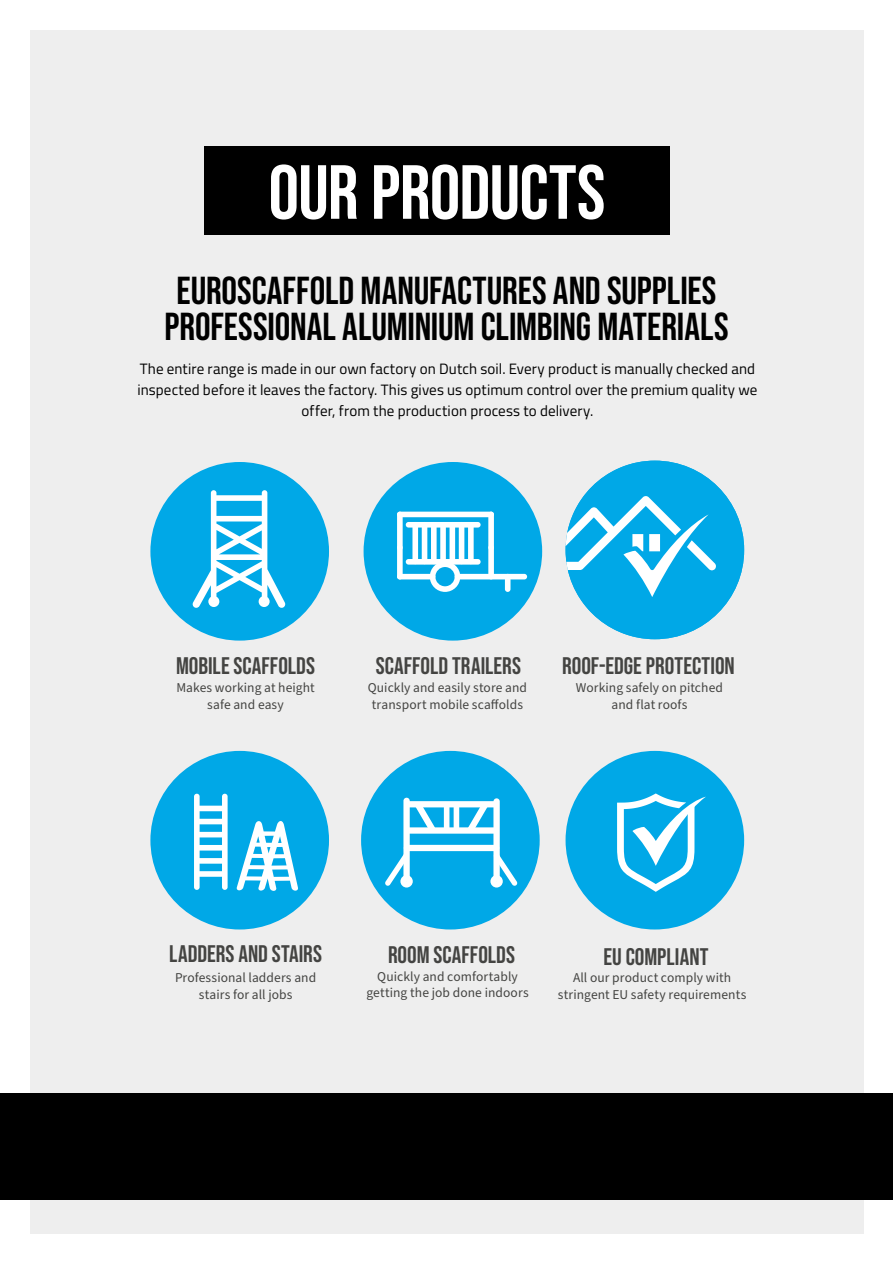
<style>
.page{position:relative;width:893px;height:1263px;background:#fff}
.page>*{position:absolute;margin:0;border:0;box-sizing:border-box;transform-origin:0 0}
.t1{font:76.5px "Bebas Neue";letter-spacing:-.01em;color:#fff}
.t2{font:39px/36px "Bebas Neue";color:#000;text-align:center}
.t3{font:24px "Bebas Neue";letter-spacing:.005em;color:#444442}
.t4{font:15px/21px "Titillium Web";letter-spacing:.005em;color:#000;text-align:center}
.t5{font:13.5px/16.5px "Source Sans Pro";letter-spacing:.005em;color:#444442;text-align:center}
</style>
<div class="page">
<div style="left:30px;top:30px;width:833px;height:1203px;background:#eee"></div>
<div style="left:150px;top:462px;width:179px;height:179px;background:#00a8e7;border-radius:50%"></div>
<svg style="left:192px;top:490px;width:94px;height:118px"></svg>
<div style="left:0;top:1093px;width:893px;height:106px;background:#000"></div>
<div style="left:204px;top:146px;width:466px;height:88px;background:#000"></div>
<div style="left:364px;top:462px;width:178px;height:179px;background:#00a8e7;border-radius:50%"></div>
<div style="left:397px;top:574px;width:38px;height:5px;background:#fff;border-radius:3px"></div>
<div style="left:455px;top:574px;width:72px;height:5px;background:#fff;border-radius:3px"></div>
<div style="left:397px;top:545px;width:6px;height:34px;background:#fff;border-radius:3px"></div>
<div style="left:488px;top:545px;width:6px;height:34px;background:#fff;border-radius:3px"></div>
<div style="left:505px;top:574px;width:5px;height:18px;background:#fff;border-radius:3px"></div>
<svg style="left:430px;top:565px;width:30px;height:27px"></svg>
<div style="left:397px;top:512px;width:6px;height:38px;background:#fff;border-radius:3px"></div>
<div style="left:488px;top:512px;width:6px;height:38px;background:#fff;border-radius:3px"></div>
<div style="left:397px;top:512px;width:97px;height:5px;background:#fff;border-radius:3px"></div>
<div style="left:406px;top:559px;width:75px;height:6px;background:#fff;border-radius:3px"></div>
<div style="left:406px;top:522px;width:75px;height:5px;background:#fff;border-radius:3px"></div>
<div style="left:412px;top:522px;width:6px;height:42px;background:#fff;border-radius:3px"></div>
<div style="left:422px;top:522px;width:5px;height:42px;background:#fff;border-radius:3px"></div>
<div style="left:431px;top:522px;width:6px;height:42px;background:#fff;border-radius:3px"></div>
<div style="left:440px;top:522px;width:6px;height:42px;background:#fff;border-radius:3px"></div>
<div style="left:449px;top:522px;width:6px;height:42px;background:#fff;border-radius:3px"></div>
<div style="left:459px;top:522px;width:5px;height:42px;background:#fff;border-radius:3px"></div>
<div style="left:468px;top:522px;width:6px;height:42px;background:#fff;border-radius:3px"></div>
<div style="left:361px;top:751px;width:179px;height:178px;background:#00a8e7;border-radius:50%"></div>
<div style="left:406px;top:827px;width:91px;height:7px;background:#fff;border-radius:3px"></div>
<div style="left:404px;top:845px;width:95px;height:6px;background:#fff;border-radius:3px"></div>
<div style="left:406px;top:801px;width:91px;height:6px;background:#fff;border-radius:3px"></div>
<svg style="left:466px;top:807px;width:22px;height:21px"></svg>
<svg style="left:415px;top:807px;width:22px;height:21px"></svg>
<div style="left:403px;top:798px;width:7px;height:81px;background:#fff;border-radius:3px"></div>
<svg style="left:385px;top:853px;width:28px;height:34px"></svg>
<div style="left:493px;top:798px;width:7px;height:82px;background:#fff;border-radius:3px"></div>
<svg style="left:490px;top:853px;width:28px;height:34px"></svg>
<div style="left:444px;top:804px;width:5px;height:29px;background:#fff;border-radius:3px"></div>
<div style="left:454px;top:804px;width:5px;height:29px;background:#fff;border-radius:3px"></div>
<div style="left:150px;top:751px;width:179px;height:178px;background:#00a8e7;border-radius:50%"></div>
<div style="left:194px;top:794px;width:6px;height:96px;background:#fff;border-radius:3px"></div>
<div style="left:222px;top:794px;width:6px;height:96px;background:#fff;border-radius:3px"></div>
<div style="left:195px;top:806px;width:32px;height:5px;background:#fff;border-radius:3px"></div>
<div style="left:195px;top:819px;width:32px;height:5px;background:#fff;border-radius:3px"></div>
<div style="left:195px;top:832px;width:32px;height:5px;background:#fff;border-radius:3px"></div>
<div style="left:195px;top:845px;width:32px;height:5px;background:#fff;border-radius:3px"></div>
<div style="left:195px;top:858px;width:32px;height:6px;background:#fff;border-radius:3px"></div>
<div style="left:195px;top:871px;width:32px;height:6px;background:#fff;border-radius:3px"></div>
<svg style="left:236px;top:821px;width:62px;height:70px"></svg>
<svg style="left:566px;top:461px;width:178px;height:178px"></svg>
<div style="left:566px;top:751px;width:178px;height:178px;background:#00a8e7;border-radius:50%"></div>
<svg style="left:617px;top:793px;width:89px;height:99px"></svg>
<h1 class="t1" style="left:268px;top:149px;width:338px">OUR PRODUCTS</h1>
<h2 class="t2" style="left:164px;top:272px;width:566px">EUROSCAFFOLD MANUFACTURES AND SUPPLIES<br>PROFESSIONAL ALUMINIUM CLIMBING MATERIALS</h2>
<p class="t4" style="left:137px;top:357px;width:621px">The entire range is made in our own factory on Dutch soil. Every product is manually checked and inspected before it leaves the factory. This gives us optimum control over the premium quality we offer, from the production process to delivery.</p>
<h3 class="t3" style="left:176px;top:652px;width:140px">MOBILE SCAFFOLDS</h3>
<p class="t5" style="left:176px;top:680px;width:140px">Makes working at height safe and easy</p>
<p class="t5" style="left:368px;top:680px;width:161px">Quickly and easily store and transport mobile scaffolds</p>
<h3 class="t3" style="left:376px;top:652px;width:147px">SCAFFOLD TRAILERS</h3>
<h3 class="t3" style="left:562px;top:652px;width:174px">ROOF-EDGE PROTECTION</h3>
<p class="t5" style="left:576px;top:680px;width:149px">Working safely on pitched and flat roofs</p>
<h3 class="t3" style="left:169px;top:940px;width:154px">LADDERS AND STAIRS</h3>
<p class="t5" style="left:175px;top:970px;width:143px">Professional ladders and stairs for all jobs</p>
<h3 class="t3" style="left:388px;top:941px;width:129px">ROOM SCAFFOLDS</h3>
<p class="t5" style="left:366px;top:969px;width:164px">Quickly and comfortably getting the job done indoors</p>
<h3 class="t3" style="left:603px;top:943px;width:107px">EU COMPLIANT</h3>
<p class="t5" style="left:558px;top:970px;width:190px">All our product comply with stringent EU safety requirements</p>
</div>
